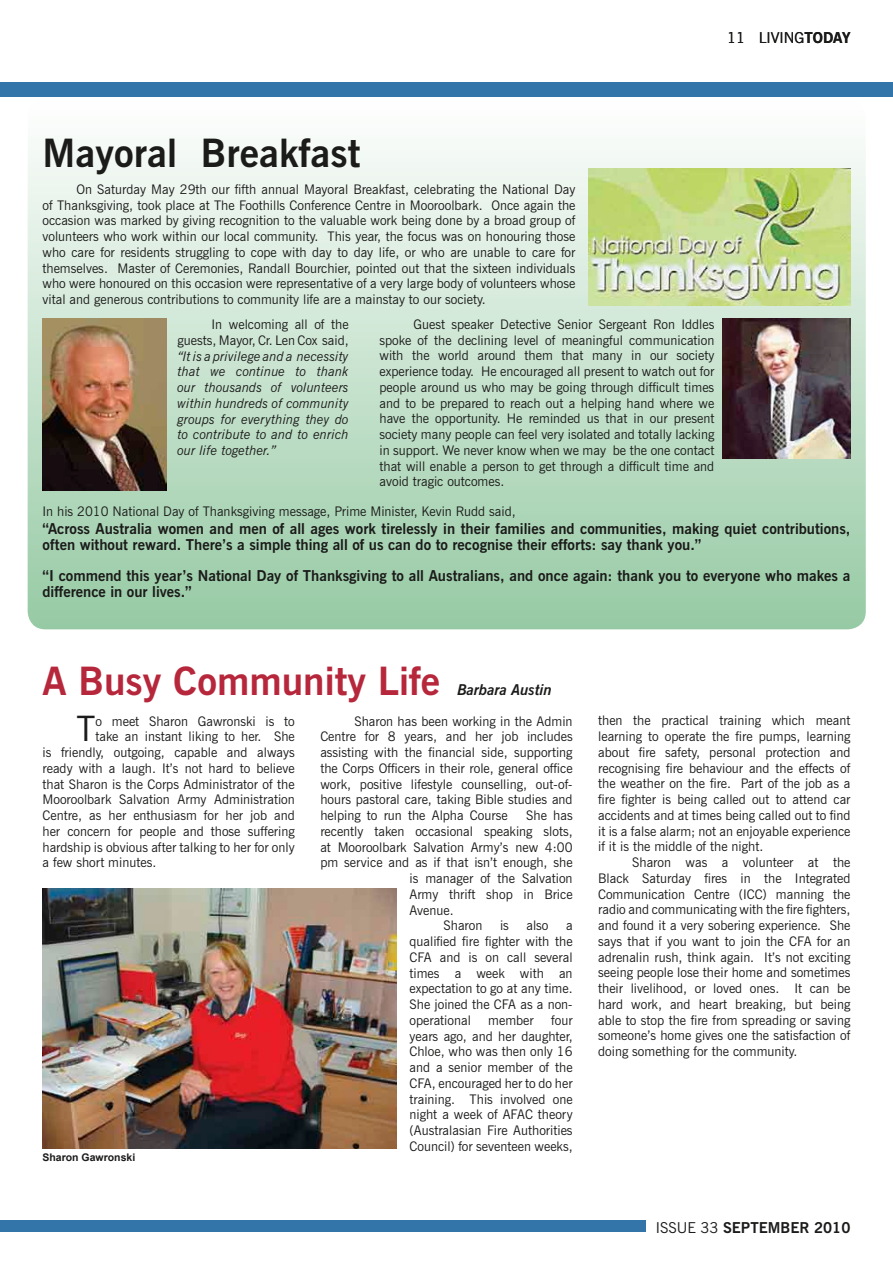
<style>
.page{position:relative;width:893px;height:1263px;background:#fff}
.page>*{position:absolute;margin:0;border:0;box-sizing:border-box;transform-origin:0 0}
.t1{font:700 39px "News Gothic BT";color:#b7273c}
.t2{font:700 39px "News Gothic BT";color:#1b1b1a}
.t3{font:34.95px "News Gothic BT";color:#1b1b1a}
.t4{font:700 15px/15.8px "News Gothic BT";color:#1b1b1a}
.t5{font:15px "News Gothic BT";color:#1b1b1a}
.t6{font:italic 700 15px "News Gothic BT";color:#1b1b1a}
.t7{font:13.2px/15.8px "News Gothic BT";color:#1b1b1a;text-align:justify}
.t8{font:italic 13.2px/15.8px "News Gothic BT";color:#1b1b1a;text-align:justify}
.t9{font:700 10.5px "Arial";color:#1b1b1a}
.s1{font-weight:700}
.s2{font-weight:400}
</style>
<div class="page">
<div style="left:28px;top:99px;width:838px;height:530px;background:linear-gradient(to bottom,#fefefe,#96c9a3);border-radius:18px"></div>
<div style="left:0;top:83px;width:893px;height:14px;background:#3375a8"></div>
<div style="left:0;top:1220px;width:646px;height:12px;background:#3375a8"></div>
<img style="left:43px;top:888px;width:354px;height:260px">
<img style="left:588px;top:168px;width:262px;height:138px">
<img style="left:43px;top:318px;width:123px;height:173px">
<img style="left:723px;top:318px;width:127px;height:141px">
<h1 class="t2" style="left:43px;top:130px;width:319px">Mayoral Breakfast</h1>
<p class="t5" style="left:727px;top:28px;width:125px">11 LIVING<span class="s1">TODAY</span></p>
<p class="t7" style="left:43px;top:181px;width:534px;text-indent:34px">On Saturday May 29th our fifth annual Mayoral Breakfast, celebrating the National Day of Thanksgiving, took place at The Foothills Conference Centre in Mooroolbark. Once again the occasion was marked by giving recognition to the valuable work being done by a broad group of volunteers who work within our local community. This year, the focus was on honouring those who care for residents struggling to cope with day to day life, or who are unable to care for themselves. Master of Ceremonies, Randall Bourchier, pointed out that the sixteen individuals who were honoured on this occasion were representative of a very large body of volunteers whose vital and generous contributions to community life are a mainstay to our society.</p>
<p class="t7" style="left:178px;top:316px;width:173px;text-align:right">In welcoming all of the guests, Mayor, Cr. Len Cox said,</p>
<p class="t8" style="left:178px;top:348px;width:173px">“It is a privilege and a necessity that we continue to thank our thousands of volunteers within hundreds of community groups for everything they do to contribute to and to enrich our life together.”</p>
<p class="t7" style="left:379px;top:316px;width:336px;text-indent:34px">Guest speaker Detective Senior Sergeant Ron Iddles spoke of the declining level of meaningful communication with the world around them that many in our society experience today. He encouraged all present to watch out for people around us who may be going through difficult times and to be prepared to reach out a helping hand where we have the opportunity. He reminded us that in our present society many people can feel very isolated and totally lacking in support. We never know when we may be the one contact that will enable a person to get through a difficult time and avoid tragic outcomes.</p>
<p class="t7" style="left:43px;top:503px;width:475px">In his 2010 National Day of Thanksgiving message, Prime Minister, Kevin Rudd said,</p>
<p class="t4" style="left:43px;top:521px;width:809px">“Across Australia women and men of all ages work tirelessly in their families and communities, making quiet contributions, often without reward. There’s a simple thing all of us can do to recognise their efforts: say thank you.”</p>
<p class="t4" style="left:43px;top:568px;width:809px">“I commend this year’s National Day of Thanksgiving to all Australians, and once again: thank you to everyone who makes a difference in our lives.”</p>
<h1 class="t1" style="left:43px;top:657px;width:399px">A Busy Community Life</h1>
<p class="t6" style="left:457px;top:681px;width:96px">Barbara Austin</p>
<h2 class="t3" style="left:77px;top:708px;width:21px">T</h2>
<p class="t7" style="left:96px;top:713px;width:201px">o meet Sharon Gawronski is to</p>
<p class="t7" style="left:96px;top:729px;width:201px">take an instant liking to her. She</p>
<p class="t7" style="left:43px;top:744px;width:254px">is friendly, outgoing, capable and always</p>
<p class="t7" style="left:43px;top:760px;width:254px">ready with a laugh. It’s not hard to believe</p>
<p class="t7" style="left:43px;top:776px;width:254px">that Sharon is the Corps Administrator of the</p>
<p class="t7" style="left:43px;top:792px;width:254px">Mooroolbark Salvation Army Administration</p>
<p class="t7" style="left:43px;top:807px;width:254px">Centre, as her enthusiasm for her job and</p>
<p class="t7" style="left:43px;top:823px;width:254px">her concern for people and those suffering</p>
<p class="t7" style="left:43px;top:839px;width:254px">hardship is obvious after talking to her for only</p>
<p class="t7" style="left:43px;top:855px;width:115px">a few short minutes.</p>
<p class="t9" style="left:43px;top:1150px;width:94px">Sharon Gawronski</p>
<p class="t7" style="left:320px;top:713px;width:254px;text-indent:34px">Sharon has been working in the Admin Centre for 8 years, and her job includes assisting with the financial side, supporting the Corps Officers in their role, general office work, positive lifestyle counselling, out-of&shy;hours pastoral care, taking Bible studies and helping to run the Alpha Course</p>
<p class="t7" style="left:526px;top:807px;width:48px">She has</p>
<p class="t7" style="left:320px;top:823px;width:254px">recently taken occasional speaking slots,</p>
<p class="t7" style="left:320px;top:839px;width:254px">at Mooroolbark Salvation Army’s new 4:00</p>
<p class="t7" style="left:320px;top:855px;width:254px">pm service and as if that isn’t enough, she</p>
<p class="t7" style="left:409px;top:870px;width:165px">is manager of the Salvation</p>
<p class="t7" style="left:409px;top:886px;width:165px">Army thrift shop in Brice</p>
<p class="t7" style="left:409px;top:902px;width:46px">Avenue.</p>
<p class="t7" style="left:444px;top:918px;width:40px">Sharon</p>
<p class="t7" style="left:500px;top:918px;width:10px">is</p>
<p class="t7" style="left:526px;top:918px;width:24px">also</p>
<p class="t7" style="left:409px;top:918px;width:165px;text-indent:157px">a qualified fire fighter with the CFA and is on call several times a week with an expectation to go at any time.<br>She joined the CFA as a non&shy;operational</p>
<p class="t7" style="left:409px;top:1012px;width:165px;text-indent:142px">four years ago, and her daughter, Chloe, who was then only 16 and a senior member of the CFA, encouraged her to do her training. This involved one night a week of AFAC theory (Australasian Fire Authorities Council) for seventeen weeks,</p>
<p class="t7" style="left:488px;top:1012px;width:47px">member</p>
<p class="t7" style="left:598px;top:713px;width:254px">then the practical training which meant learning to operate the fire pumps, learning about fire safety, personal protection and recognising fire behaviour and the effects of the weather on the fire. Part of the job as a fire fighter is being called out to attend car accidents and at times being called out to find it is a false alarm; not an enjoyable experience if it is the middle of the night.</p>
<p class="t7" style="left:598px;top:854px;width:254px;text-indent:34px">Sharon was a volunteer at the Black Saturday fires in the Integrated Communication Centre (ICC) manning the radio and communicating with the fire fighters, and found it a very sobering experience. She says that if you want to join the CFA for an adrenalin rush, think again. It’s not exciting seeing people lose their home and sometimes their livelihood, or loved ones. It can be hard work, and heart breaking, but being able to stop the fire from spreading or saving someone’s home gives one the satisfaction of doing something for the community.</p>
<p class="t4" style="left:656px;top:1219px;width:196px"><span class="s2">ISSUE 33</span> SEPTEMBER 2010</p>
</div>
